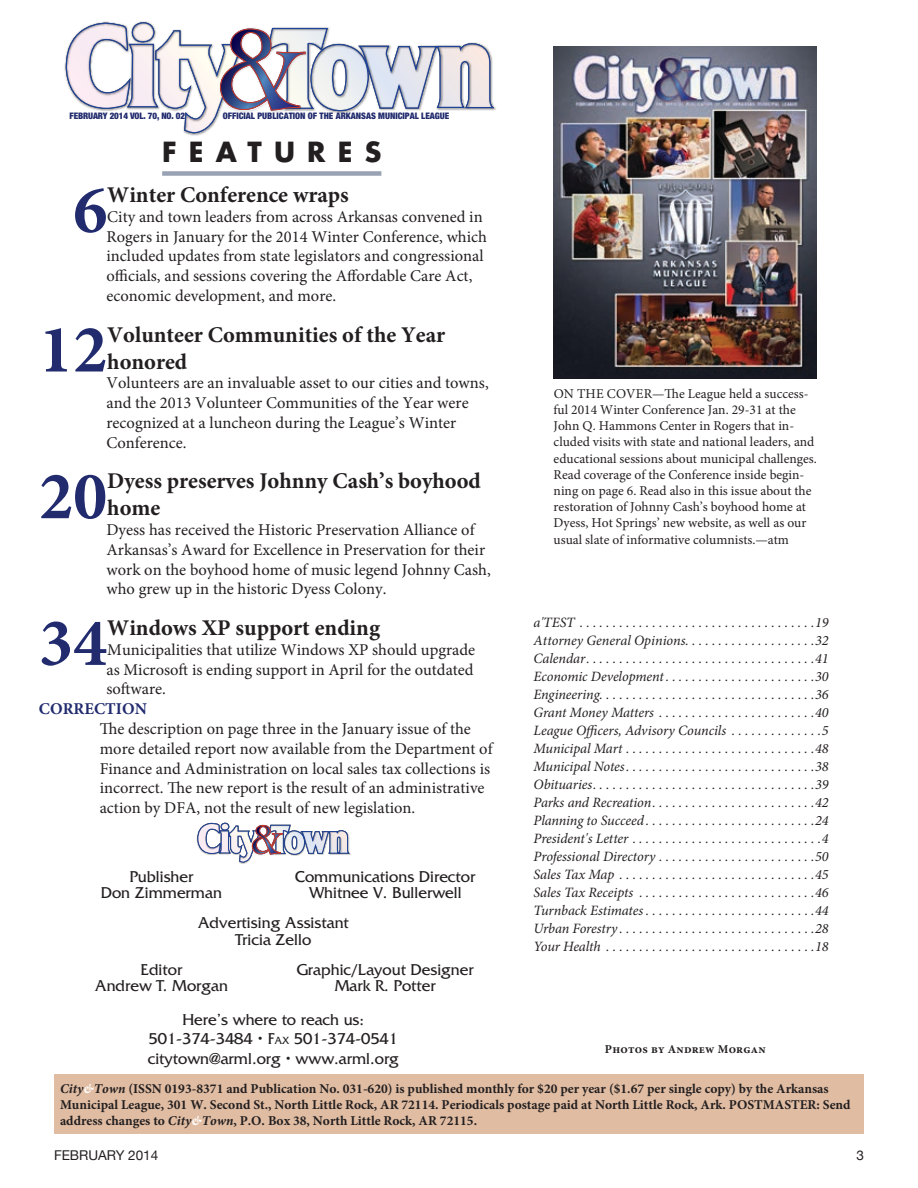
<style>
.page{position:relative;width:918px;height:1188px;background:#fff}
.page>*{position:absolute;margin:0;border:0;box-sizing:border-box;transform-origin:0 0}
.t1{font:700 68.25px "Minion Pro";color:#212b6e}
.t2{font:700 27px "Futura";letter-spacing:.45em;color:#231f20}
.t3{font:700 22.5px/27px "Minion Pro";color:#231f20}
.t4{font:16.5px/19.8px "Minion Pro";color:#231f20}
.t5{font:16.5px/16.5px "Friz Quadrata";color:#231f20;text-align:center}
.t6{font:700 16.5px "Minion Pro";color:#212b6e}
.t7{font:italic 14.25px/18px "Minion Pro";letter-spacing:-.01em;color:#231f20;text-align:justify}
.t8{font:13.5px/16.2px "Minion Pro";color:#231f20}
.t9{font:700 13.5px/16.2px "Minion Pro";color:#231f20}
.t10{font:13.5px "Helvetica Neue";color:#231f20}
.t11{font:700 12px "Minion Pro";letter-spacing:.015em;color:#231f20}
.t12{font:900 condensed 9px "Helvetica Neue";color:#212b6e}
.s1{font-family:"Friz Quadrata SC660"}
.s2{font-family:"Friz Quadrata SC660";font-size:10.95px}
.s3{font-style:italic}
.s4{font-style:italic;color:#fff}
</style>
<div class="page">
<svg style="left:65px;top:21px;width:431px;height:115px"></svg>
<img style="left:219px;top:27px;width:90px;height:87px">
<img style="left:220px;top:28px;width:86px;height:83px">
<svg style="left:197px;top:822px;width:153px;height:41px"></svg>
<div style="left:54px;top:1074px;width:810px;height:60px;background:#e0bca2"></div>
<div style="left:162px;top:171px;width:219px;height:5px;background:#99a2b3"></div>
<img style="left:554px;top:46px;width:263px;height:332px">
<p class="t12" style="left:70px;top:110px;width:117px">FEBRUARY 2014 VOL. 70, NO. 02</p>
<p class="t12" style="left:223px;top:110px;width:223px">OFFICIAL PUBLICATION OF THE ARKANSAS MUNICIPAL LEAGUE</p>
<h2 class="t2" style="left:162px;top:133px;width:221px">FEATURES</h2>
<h1 class="t1" style="left:73px;top:162px;width:36px">6</h1>
<h3 class="t3" style="left:107px;top:181px;width:243px">Winter Conference wraps</h3>
<p class="t4" style="left:106px;top:207px;width:382px">City and town leaders from across Arkansas convened in Rogers in January for the 2014 Winter Conference, which included updates from state legislators and congressional officials, and sessions covering the Affordable Care Act, economic development, and more.</p>
<h1 class="t1" style="left:39px;top:302px;width:70px">12</h1>
<h3 class="t3" style="left:107px;top:321px;width:339px">Volunteer Communities of the Year honored</h3>
<p class="t4" style="left:106px;top:373px;width:384px">Volunteers are an invaluable asset to our cities and towns, and the 2013 Volunteer Communities of the Year were recognized at a luncheon during the League’s Winter Conference.</p>
<h1 class="t1" style="left:39px;top:448px;width:70px">20</h1>
<h3 class="t3" style="left:107px;top:467px;width:375px">Dyess preserves Johnny Cash’s boyhood home</h3>
<p class="t4" style="left:106px;top:520px;width:386px">Dyess has received the Historic Preservation Alliance of Arkansas’s Award for Excellence in Preservation for their work on the boyhood home of music legend Johnny Cash, who grew up in the historic Dyess Colony.</p>
<h1 class="t1" style="left:39px;top:595px;width:70px">34</h1>
<h3 class="t3" style="left:107px;top:614px;width:274px">Windows XP support ending</h3>
<p class="t4" style="left:106px;top:640px;width:370px;text-align:justify">Municipalities that utilize Windows XP should upgrade as Microsoft is ending support in April for the outdated software.</p>
<p class="t6" style="left:39px;top:697px;width:109px">CORRECTION</p>
<p class="t4" style="left:100px;top:719px;width:394px">The description on page three in the January issue of the more detailed report now available from the Department of Finance and Administration on local sales tax collections is incorrect. The new report is the result of an administrative action by DFA, not the result of new legislation.</p>
<p class="t5" style="left:101px;top:868px;width:123px">Publisher<br>Don Zimmerman</p>
<p class="t5" style="left:295px;top:868px;width:182px">Communications Director<br>Whitnee V. Bullerwell</p>
<p class="t5" style="left:198px;top:915px;width:153px">Advertising Assistant<br>Tricia Zello</p>
<p class="t5" style="left:95px;top:961px;width:135px">Editor<br>Andrew T. Morgan</p>
<p class="t5" style="left:297px;top:961px;width:178px">Graphic/Layout Designer<br>Mark R. Potter</p>
<p class="t5" style="left:148px;top:1009px;width:253px;line-height:19.8px">Here’s where to reach us:<br>501-374-3484 • <span class="s1">F</span><span class="s2">ax</span> 501-374-0541 citytown@arml.org • www.arml.org</p>
<p class="t8" style="left:554px;top:385px;width:265px">ON THE COVER—The League held a success&shy;ful 2014 Winter Conference Jan. 29-31 at the John Q. Hammons Center in Rogers that in&shy;cluded visits with state and national leaders, and educational sessions about municipal challenges.<br>Read coverage of the Conference inside begin&shy;ning on page 6. Read also in this issue about the restoration of Johnny Cash’s boyhood home at Dyess, Hot Springs’ new website, as well as our usual slate of informative columnists.—atm</p>
<p class="t7" style="left:534px;top:614px;width:297px">a'TEST . . . . . . . . . . . . . . . . . . . . . . . . . . . . . . . . . . . 19<br>Attorney General Opinions. . . . . . . . . . . . . . . . . . . . 32<br>Calendar . . . . . . . . . . . . . . . . . . . . . . . . . . . . . . . . . . 41<br>Economic Development . . . . . . . . . . . . . . . . . . . . . . 30<br>Engineering.................................36<br>Grant Money Matters . . . . . . . . . . . . . . . . . . . . . . . 40<br>League Officers, Advisory Councils . . . . . . . . . . . . . 5<br>Municipal Mart . . . . . . . . . . . . . . . . . . . . . . . . . . . . 48<br>Municipal Notes . . . . . . . . . . . . . . . . . . . . . . . . . . . . 38<br>Obituaries . . . . . . . . . . . . . . . . . . . . . . . . . . . . . . . . . 39<br>Parks and Recreation . . . . . . . . . . . . . . . . . . . . . . . . 42<br>Planning to Succeed . . . . . . . . . . . . . . . . . . . . . . . . . 24<br>President's Letter . . . . . . . . . . . . . . . . . . . . . . . . . . . . 4<br>Professional Directory . . . . . . . . . . . . . . . . . . . . . . . 50<br>Sales Tax Map . . . . . . . . . . . . . . . . . . . . . . . . . . . . . 45<br>Sales Tax Receipts . . . . . . . . . . . . . . . . . . . . . . . . . . 46<br>Turnback Estimates . . . . . . . . . . . . . . . . . . . . . . . . . 44<br>Urban Forestry . . . . . . . . . . . . . . . . . . . . . . . . . . . . . 28<br>Your Health . . . . . . . . . . . . . . . . . . . . . . . . . . . . . . . 18</p>
<p class="t11" style="left:605px;top:1040px;width:162px">Photos by Andrew Morgan</p>
<p class="t9" style="left:60px;top:1080px;width:792px"><span class="s3">City</span><span class="s4">&amp;</span><span class="s3">Town</span> (ISSN 0193-8371 and Publication No. 031-620) is published monthly for $20 per year ($1.67 per single copy) by the Arkansas<br>Municipal League, 301 W. Second St., North Little Rock, AR 72114. Periodicals postage paid at North Little Rock, Ark. POSTMASTER: Send address changes to <span class="s3">City</span><span class="s4">&amp;</span><span class="s3">Town</span>, P.O. Box 38, North Little Rock, AR 72115.</p>
<p class="t10" style="left:54px;top:1148px;width:106px">FEBRUARY 2014</p>
<p class="t10" style="left:856px;top:1148px;width:9px">3</p>
</div>
